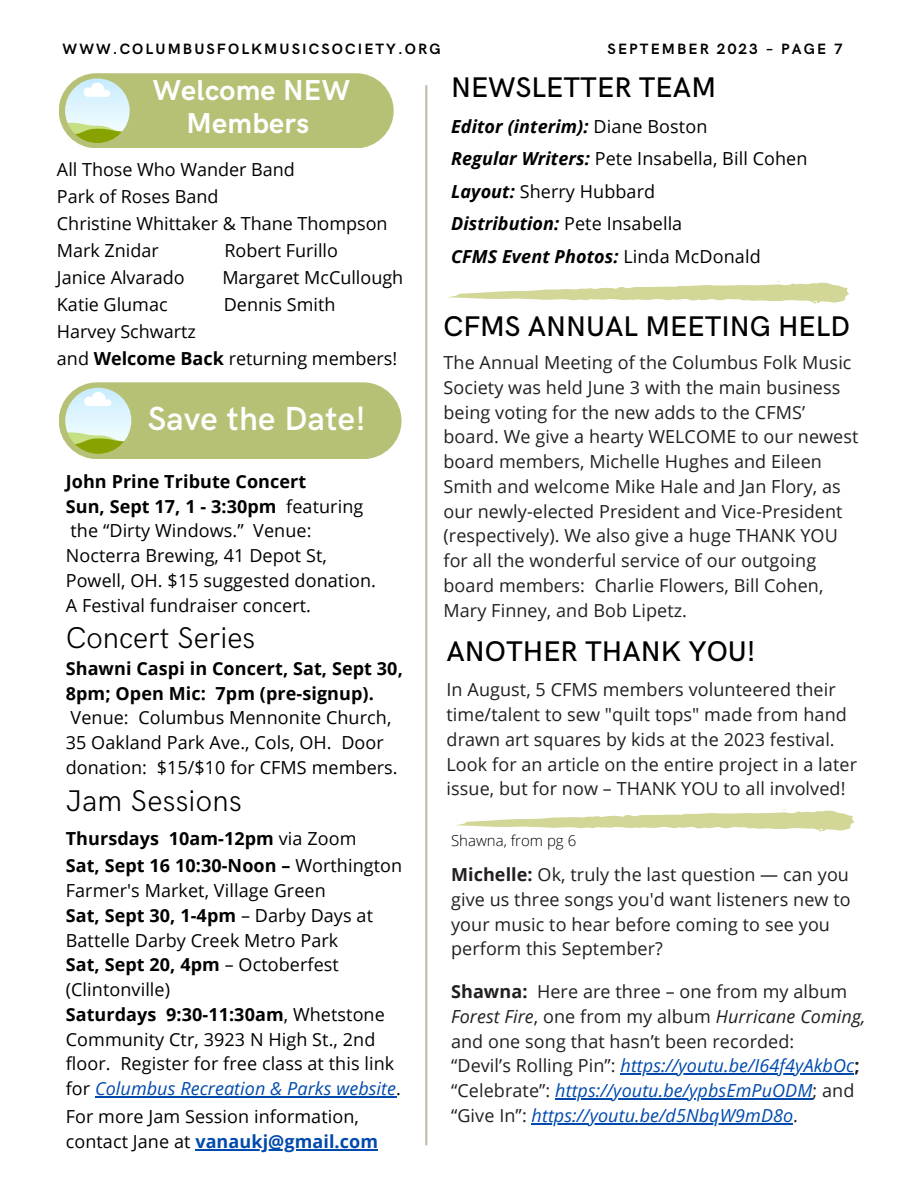
<style>
.page{position:relative;width:918px;height:1188px;background:#fff}
.page>*{position:absolute;margin:0;border:0;box-sizing:border-box;transform-origin:0 0}
.t1{font:600 33.45px "HK Grotesk";letter-spacing:.01em;color:#fff}
.t2{font:300 30px "HK Grotesk";color:#000}
.t3{font:700 28.95px/33px "HK Grotesk";letter-spacing:.01em;color:#fff;text-align:center}
.t4{font:500 28.5px "HK Grotesk";color:#000}
.t5{font:18px/24.8px "Open Sans";letter-spacing:.005em;color:#000}
.t6{font:18px/24.8px "Open Sans";letter-spacing:.005em;color:#231f20}
.t7{font:italic 18px/24.8px "Open Sans";letter-spacing:.005em;color:#004aad}
.t8{font:italic 700 18px "Open Sans";letter-spacing:.005em;color:#000}
.t9{font:700 18px "Open Sans";letter-spacing:.005em;color:#000}
.t10{font:700 15px "HK Grotesk";letter-spacing:.14em;color:#000}
.t11{font:300 15px "Open Sans";color:#000}
.s1{font-weight:700}
.s2{font-weight:400}
.s3{font-style:italic;color:#004aad}
.s4{font-weight:700;color:#004aad}
.s5{font-weight:400;font-style:normal}
.s6{font-weight:700;font-style:italic}
.s7{font-style:italic}
.s8{font-style:normal;color:#231f20}
.s9{font-weight:700;font-style:normal;color:#231f20}
</style>
<div class="page">
<hr style="left:425px;top:86px;width:2px;height:1059px;background:#c8bdaf">
<div style="left:59px;top:382px;width:343px;height:77px;background:#b7c176;border-radius:38px"></div>
<img style="left:65px;top:388px;width:66px;height:66px;border-radius:50%">
<div style="left:59px;top:73px;width:335px;height:75px;background:#b7c176;border-radius:38px"></div>
<img style="left:65px;top:78px;width:65px;height:65px;border-radius:50%">
<hr style="left:621px;top:1074px;width:233px;height:1px;background:#004aad">
<hr style="left:555px;top:1098px;width:258px;height:1px;background:#004aad">
<hr style="left:532px;top:1123px;width:261px;height:1px;background:#004aad">
<svg style="left:448px;top:281px;width:401px;height:23px"></svg>
<hr style="left:95px;top:1096px;width:301px;height:1px;background:#004aad">
<hr style="left:195px;top:1149px;width:183px;height:1px;background:#004aad">
<svg style="left:456px;top:809px;width:398px;height:23px"></svg>
<p class="t10" style="left:63px;top:40px;width:380px">WWW.COLUMBUSFOLKMUSICSOCIETY.ORG</p>
<p class="t10" style="left:608px;top:40px;width:237px">SEPTEMBER 2023 – PAGE 7</p>
<p class="t3" style="left:153px;top:75px;width:199px">Welcome NEW<br>Members</p>
<p class="t5" style="left:57px;top:156px;width:240px">All Those Who Wander Band</p>
<p class="t5" style="left:57px;top:183px;width:163px">Park of Roses Band</p>
<p class="t5" style="left:57px;top:210px;width:332px">Christine Whittaker &amp; Thane Thompson</p>
<p class="t5" style="left:57px;top:237px;width:103px">Mark Znidar</p>
<p class="t5" style="left:224px;top:237px;width:115px">Robert Furillo</p>
<p class="t5" style="left:57px;top:264px;width:129px">Janice Alvarado</p>
<p class="t5" style="left:222px;top:264px;width:182px">Margaret McCullough</p>
<p class="t5" style="left:57px;top:291px;width:112px">Katie Glumac</p>
<p class="t5" style="left:224px;top:291px;width:113px">Dennis Smith</p>
<p class="t5" style="left:57px;top:318px;width:140px">Harvey Schwartz</p>
<p class="t5" style="left:57px;top:345px;width:342px">and <span class="s1">Welcome Back</span> returning members!</p>
<p class="t1" style="left:148px;top:400px;width:219px">Save the Date!</p>
<p class="t9" style="left:66px;top:469px;width:242px">John Prine Tribute Concert</p>
<p class="t5" style="left:66px;top:493px;width:312px"><span class="s1">Sun, Sept 17, 1 - 3:30pm</span> featuring the “Dirty Windows.” Venue:<br>Nocterra Brewing, 41 Depot St,<br>Powell, OH. $15 suggested donation.<br>A Festival fundraiser concert.</p>
<p class="t2" style="left:66px;top:621px;width:191px">Concert Series</p>
<p class="t5" style="left:66px;top:655px;width:339px"><span class="s1">Shawni Caspi in Concert, Sat, Sept 30, 8pm; Open Mic: 7pm (pre-signup).<br></span>Venue: Columbus Mennonite Church, 35 Oakland Park Ave., Cols, OH. Door donation: $15/$10 for CFMS members.</p>
<p class="t2" style="left:66px;top:784px;width:177px">Jam Sessions</p>
<p class="t9" style="left:66px;top:825px;width:292px">Thursdays 10am-12pm <span class="s2">via Zoom</span></p>
<p class="t5" style="left:66px;top:853px;width:338px"><span class="s1">Sat, Sept 16 10:30-Noon –</span> Worthington<br>Farmer's Market, Village Green</p>
<p class="t5" style="left:66px;top:903px;width:309px"><span class="s1">Sat, Sept 30, 1-4pm</span> – Darby Days at<br>Battelle Darby Creek Metro Park</p>
<p class="t5" style="left:66px;top:952px;width:275px"><span class="s1">Sat, Sept 20, 4pm</span> – Octoberfest (Clintonville)</p>
<p class="t5" style="left:66px;top:1002px;width:337px"><span class="s1">Saturdays 9:30-11:30am</span>, Whetstone Community Ctr, 3923 N High St., 2nd floor. Register for free class at this link for <span class="s3">Columbus Recreation &amp; Parks website</span>.</p>
<p class="t5" style="left:66px;top:1104px;width:314px">For more Jam Session information, contact Jane at <span class="s4">vanaukj@gmail.com</span></p>
<p class="t4" style="left:451px;top:72px;width:267px">NEWSLETTER TEAM</p>
<p class="t8" style="left:451px;top:113px;width:258px">Editor (interim): <span class="s5">Diane Boston</span></p>
<p class="t5" style="left:451px;top:146px;width:358px"><span class="s6">Regular Writers:</span> Pete Insabella, Bill Cohen</p>
<p class="t5" style="left:451px;top:179px;width:206px"><span class="s6">Layout:</span> Sherry Hubbard</p>
<p class="t8" style="left:451px;top:211px;width:233px">Distribution: <span class="s5">Pete Insabella</span></p>
<p class="t8" style="left:451px;top:244px;width:311px">CFMS Event Photos: <span class="s5">Linda McDonald</span></p>
<p class="t4" style="left:444px;top:310px;width:408px">CFMS ANNUAL MEETING HELD</p>
<p class="t6" style="left:444px;top:350px;width:417px">The Annual Meeting of the Columbus Folk Music Society was held June 3 with the main business being voting for the new adds to the CFMS’ board. We give a hearty WELCOME to our newest board members, Michelle Hughes and Eileen Smith and welcome Mike Hale and Jan Flory, as our newly-elected President and Vice-President (respectively). We also give a huge THANK YOU for all the wonderful service of our outgoing board members: Charlie Flowers, Bill Cohen, Mary Finney, and Bob Lipetz.</p>
<p class="t4" style="left:447px;top:636px;width:311px">ANOTHER THANK YOU!</p>
<p class="t6" style="left:447px;top:677px;width:412px">In August, 5 CFMS members volunteered their time/talent to sew "quilt tops" made from hand drawn art squares by kids at the 2023 festival.<br>Look for an article on the entire project in a later issue, but for now – THANK YOU to all involved!</p>
<p class="t11" style="left:451px;top:830px;width:127px">Shawna, from pg 6</p>
<p class="t6" style="left:451px;top:862px;width:401px"><span class="s1">Michelle:</span> Ok, truly the last question — can you give us three songs you'd want listeners new to your music to hear before coming to see you perform this September?</p>
<p class="t6" style="left:451px;top:979px;width:416px"><span class="s1">Shawna:</span> Here are three – one from my album<br><span class="s7">Forest Fire</span>, one from my album <span class="s7">Hurricane Coming, </span>and one song that hasn’t been recorded:</p>
<p class="t7" style="left:451px;top:1053px;width:410px"><span class="s8">“Devil’s Rolling Pin”:</span> https://youtu.be/I64f4yAkbOc<span class="s9">;</span></p>
<p class="t7" style="left:451px;top:1078px;width:405px"><span class="s8">“Celebrate”:</span> https://youtu.be/ypbsEmPuODM<span class="s8">; and “Give In”:</span> https://youtu.be/d5NbqW9mD8o<span class="s8">.</span></p>
</div>
